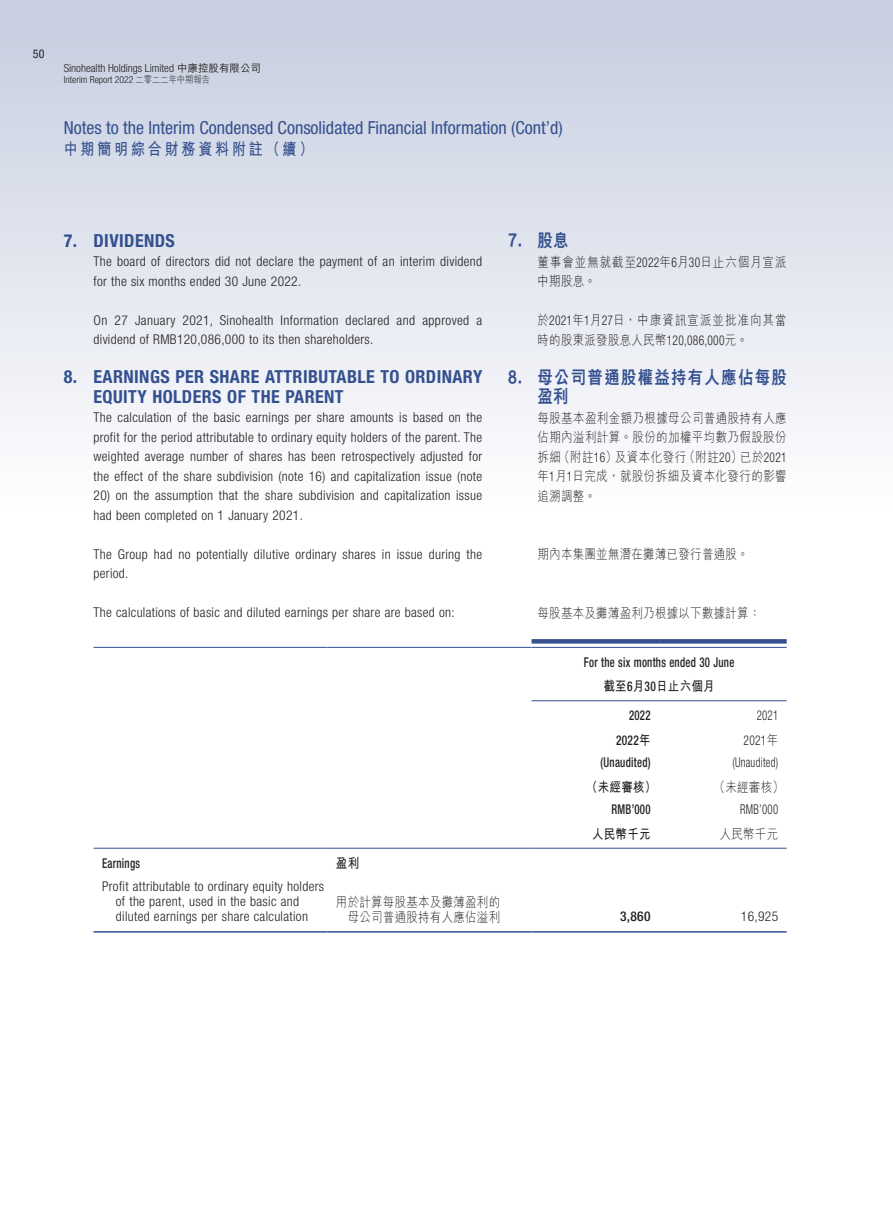
<style>
.page{position:relative;width:893px;height:1212px;background:#fff}
.page>*{position:absolute;margin:0;border:0;box-sizing:border-box;transform-origin:0 0}
.t1{font:700 condensed 18px/19.5px "Helvetica Neue LT Std";letter-spacing:.025em;color:#34508f}
.t2{font:condensed 18px "Helvetica Neue LT Std";color:#34508f}
.t3{font:800 18px/19.5px "M Hei HK";letter-spacing:.09em;color:#34508f;scale:.85 1}
.t4{font:700 16.5px "M Hei HK";letter-spacing:.2em;color:#34508f;scale:.85 1}
.t5{font:300 condensed 13.5px/19.5px "Helvetica Neue LT Std";letter-spacing:.025em;color:#231f20}
.t6{font:300 13.5px/19.5px "M Hei HK";letter-spacing:.025em;color:#231f20;text-align:justify;scale:.85 1}
.t7{font:500 condensed 13.5px "Helvetica Neue LT Std";letter-spacing:.025em;color:#231f20;scale:.8 1}
.t8{font:300 13.5px/19.5px "M Hei HK";letter-spacing:.09em;color:#231f20;scale:.85 1}
.t9{font:300 13.5px/19.5px "M Hei HK";letter-spacing:.085em;color:#231f20;scale:.85 1}
.t10{font:700 13.5px "M Hei HK";letter-spacing:.025em;color:#231f20;scale:.85 1}
.t11{font:300 condensed 13.5px "Helvetica Neue LT Std";letter-spacing:.025em;color:#231f20;scale:.8 1}
.t12{font:500 condensed 13.5px "Helvetica Neue LT Std";letter-spacing:.025em;color:#231f20;scale:.85 1}
.t13{font:300 condensed 13.5px "Helvetica Neue LT Std";letter-spacing:.025em;color:#231f20;scale:.85 1}
.t14{font:500 condensed 13.5px "Helvetica Neue LT Std";letter-spacing:.025em;color:#231f20}
.t15{font:condensed 12px "Helvetica Neue LT Std";color:#231f20}
.t16{font:300 condensed 11.25px "Helvetica Neue LT Std";color:#231f20}
.t17{font:300 condensed 9.75px "Helvetica Neue LT Std";color:#231f20}
.s1{font-family:"M Hei HK";font-weight:500;font-stretch:normal;font-size:10.5px}
.s2{font-family:"M Hei HK";font-stretch:normal}
.s3{font-family:"Helvetica Neue LT Std";font-stretch:condensed}
.s4{font-family:"Helvetica Neue LT Std";font-weight:500;font-stretch:condensed}
.s5{font-family:"M Hei HK";font-weight:700;font-stretch:normal}
</style>
<div class="page">
<div style="left:0;top:0;width:893px;height:510px;background:linear-gradient(to bottom,#c5cddf,#fefefe)"></div>
<svg style="left:531px;top:646px;width:256px;height:1px"></svg>
<svg style="left:531px;top:701px;width:256px;height:147px"></svg>
<div style="left:531px;top:639px;width:128px;height:5px;background:#34508f"></div>
<div style="left:659px;top:639px;width:128px;height:5px;background:#34508f"></div>
<hr style="left:94px;top:647px;width:233px;height:1px;background:#34508f">
<hr style="left:327px;top:647px;width:204px;height:1px;background:#34508f">
<hr style="left:531px;top:647px;width:256px;height:1px;background:#34508f">
<hr style="left:531px;top:700px;width:256px;height:1px;background:#34508f">
<hr style="left:94px;top:848px;width:233px;height:1px;background:#34508f">
<hr style="left:327px;top:848px;width:204px;height:1px;background:#34508f">
<hr style="left:531px;top:848px;width:128px;height:1px;background:#34508f">
<hr style="left:659px;top:848px;width:128px;height:1px;background:#34508f">
<hr style="left:94px;top:931px;width:233px;height:2px;background:#34508f">
<hr style="left:327px;top:931px;width:204px;height:2px;background:#34508f">
<hr style="left:531px;top:931px;width:128px;height:2px;background:#34508f">
<hr style="left:659px;top:931px;width:128px;height:2px;background:#34508f">
<p class="t15" style="left:33px;top:47px;width:13px">50</p>
<p class="t16" style="left:64px;top:61px;width:199px">Sinohealth Holdings Limited <span class="s1">中康控股有限公司</span></p>
<p class="t17" style="left:64px;top:74px;width:148px">Interim Report 2022 <span class="s2">二零二二年中期報告</span></p>
<h1 class="t2" style="left:64px;top:117px;width:501px">Notes to the Interim Condensed Consolidated Financial Information (Cont’d)</h1>
<p class="t4" style="left:64px;top:137px;width:295px">中期簡明綜合財務資料附註（續）</p>
<h1 class="t1" style="left:64px;top:230px;width:113px">7. DIVIDENDS</h1>
<p class="t5" style="left:94px;top:252px;width:390px">The board of directors did not declare the payment of an interim dividend for the six months ended 30 June 2022.</p>
<p class="t5" style="left:94px;top:310px;width:390px">On 27 January 2021, Sinohealth Information declared and approved a dividend of RMB120,086,000 to its then shareholders.</p>
<h1 class="t1" style="left:94px;top:367px;width:390px;text-indent:-30px">8. EARNINGS PER SHARE ATTRIBUTABLE TO ORDINARY<br>EQUITY HOLDERS OF THE PARENT</h1>
<p class="t5" style="left:94px;top:408px;width:390px;text-align:justify">The calculation of the basic earnings per share amounts is based on the profit for the period attributable to ordinary equity holders of the parent. The weighted average number of shares has been retrospectively adjusted for the effect of the share subdivision (note 16) and capitalization issue (note</p>
<p class="t5" style="left:94px;top:486px;width:390px">20) on the assumption that the share subdivision and capitalization issue had been completed on 1 January 2021.</p>
<p class="t5" style="left:94px;top:544px;width:390px">The Group had no potentially dilutive ordinary shares in issue during the period.</p>
<p class="t5" style="left:94px;top:603px;width:363px">The calculations of basic and diluted earnings per share are based on:</p>
<h1 class="t3" style="left:508px;top:231px;width:73px">7. 股息</h1>
<p class="t9" style="left:537px;top:252px;width:295px">董事會並無就截至<span class="s3">2022</span>年<span class="s3">6</span>月<span class="s3">30</span>日止六個月宣派中期股息。</p>
<p class="t8" style="left:537px;top:310px;width:295px">於<span class="s3">2021</span>年<span class="s3">1</span>月<span class="s3">27</span>日，中康資訊宣派並批准向其當時的股東派發股息人民幣<span class="s3">120,086,000</span>元。</p>
<h1 class="t3" style="left:537px;top:367px;width:295px;text-indent:-30px">8. 母公司普通股權益持有人應佔每股盈利</h1>
<p class="t6" style="left:537px;top:408px;width:295px">每股基本盈利金額乃根據母公司普通股持有人應佔期內溢利計算。股份的加權平均數乃假設股份拆細（附註<span class="s3">16</span>）及資本化發行（附註<span class="s3">20</span>）已於<span class="s3">2021</span>年<span class="s3">1</span>月<span class="s3">1</span>日完成，就股份拆細及資本化發行的影響追溯調整。</p>
<p class="t6" style="left:537px;top:544px;width:250px">期內本集團並無潛在攤薄已發行普通股。</p>
<p class="t6" style="left:537px;top:603px;width:264px">每股基本及攤薄盈利乃根據以下數據計算：</p>
<p class="t7" style="left:102px;top:855px;width:49px">Earnings</p>
<p class="t10" style="left:336px;top:854px;width:29px">盈利</p>
<p class="t5" style="left:116px;top:879px;width:210px;line-height:15px;text-indent:-14px">Profit attributable to ordinary equity holders of the parent, used in the basic and diluted earnings per share calculation</p>
<p class="t6" style="left:336px;top:894px;width:195px;line-height:15px;text-align:right">用於計算每股基本及攤薄盈利的母公司普通股持有人應佔溢利</p>
<p class="t7" style="left:584px;top:654px;width:190px">For the six months ended 30 June</p>
<p class="t10" style="left:604px;top:676px;width:132px">截至<span class="s4">6</span>月<span class="s4">30</span>日止六個月</p>
<p class="t7" style="left:629px;top:708px;width:28px">2022</p>
<p class="t11" style="left:757px;top:708px;width:28px">2021</p>
<p class="t12" style="left:616px;top:732px;width:42px">2022<span class="s5">年</span></p>
<p class="t13" style="left:743px;top:732px;width:42px">2021<span class="s2">年</span></p>
<p class="t7" style="left:600px;top:755px;width:64px">(Unaudited)</p>
<p class="t11" style="left:732px;top:755px;width:59px">(Unaudited)</p>
<p class="t10" style="left:586px;top:777px;width:84px">（未經審核）</p>
<p class="t6" style="left:714px;top:777px;width:84px">（未經審核）</p>
<p class="t7" style="left:611px;top:802px;width:50px">RMB’000</p>
<p class="t11" style="left:740px;top:802px;width:49px">RMB’000</p>
<p class="t10" style="left:592px;top:824px;width:70px">人民幣千元</p>
<p class="t6" style="left:720px;top:824px;width:70px">人民幣千元</p>
<p class="t14" style="left:620px;top:908px;width:32px">3,860</p>
<p class="t5" style="left:741px;top:907px;width:39px">16,925</p>
</div>
